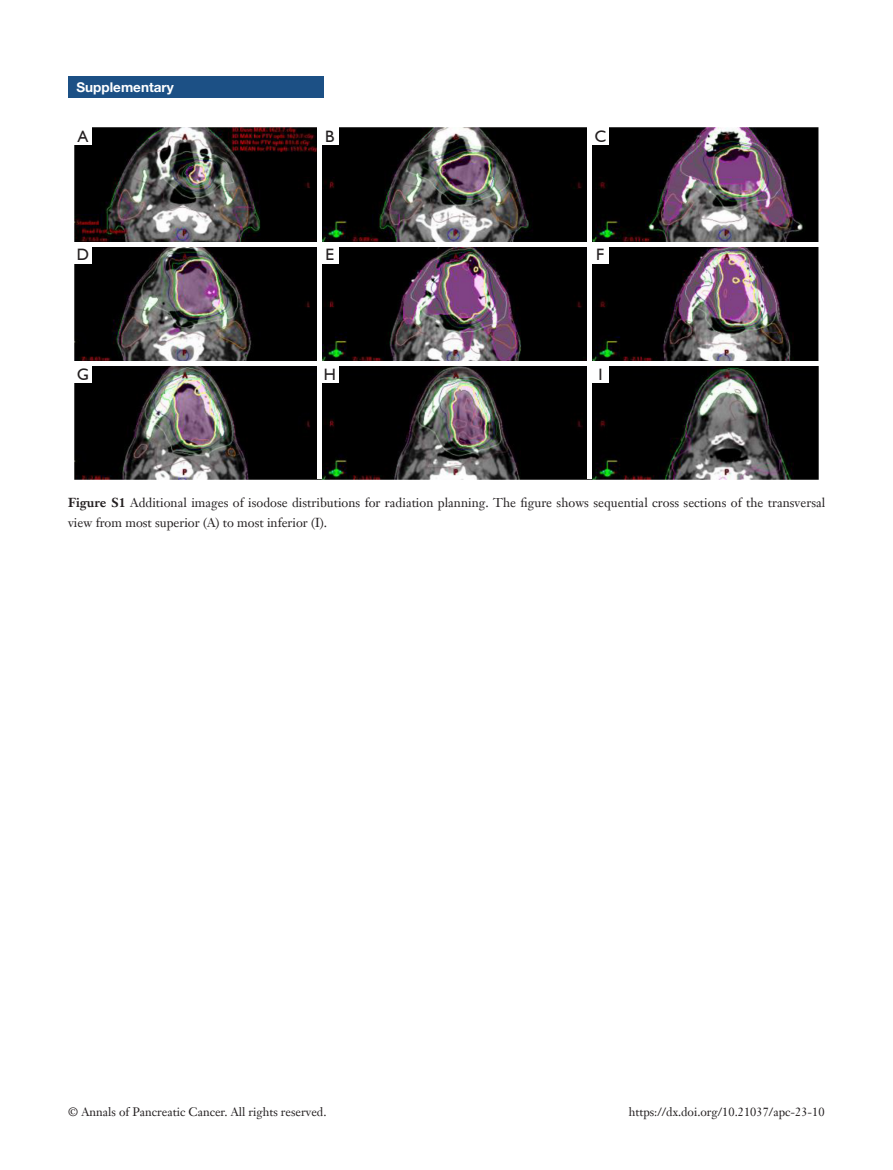
<style>
.page{position:relative;width:893px;height:1170px;background:#fff}
.page>*{position:absolute;margin:0;border:0;box-sizing:border-box;transform-origin:0 0}
.t1{font:16.5px "Humanist 521 BT";color:#231f20}
.A-lanmu{font:700 13.5px "Helvetica Neue LT Pro";color:#fff}
.C-tuzhu{font:12.75px/19.5px "Janson Text LT";color:#231f20}
.t2{font:12px "Janson Text LT";color:#231f20}
.s1{font-weight:700}
</style>
<div class="page">
<div style="left:68px;top:77px;width:255px;height:21px;background:#1c5085"></div>
<img style="left:74px;top:128px;width:745px;height:351px">
<div style="left:74px;top:128px;width:17px;height:17px;background:#fff"></div>
<div style="left:321px;top:128px;width:17px;height:17px;background:#fff"></div>
<div style="left:321px;top:246px;width:17px;height:17px;background:#fff"></div>
<div style="left:321px;top:366px;width:17px;height:17px;background:#fff"></div>
<div style="left:592px;top:128px;width:17px;height:17px;background:#fff"></div>
<div style="left:592px;top:246px;width:17px;height:17px;background:#fff"></div>
<div style="left:592px;top:366px;width:17px;height:17px;background:#fff"></div>
<div style="left:74px;top:246px;width:17px;height:17px;background:#fff"></div>
<div style="left:74px;top:366px;width:17px;height:17px;background:#fff"></div>
<hr style="left:74px;top:242px;width:745px;height:4px;background:#fff">
<div style="left:74px;top:361px;width:745px;height:5px;background:#fff"></div>
<hr style="left:317px;top:128px;width:4px;height:351px;background:#fff">
<hr style="left:588px;top:128px;width:4px;height:351px;background:#fff">
<p class="A-lanmu" style="left:77px;top:79px;width:99px">Supplementary</p>
<p class="t1" style="left:78px;top:126px;width:12px">A</p>
<p class="t1" style="left:325px;top:126px;width:11px">B</p>
<p class="t1" style="left:595px;top:126px;width:13px">C</p>
<p class="t1" style="left:77px;top:244px;width:14px">D</p>
<p class="t1" style="left:325px;top:244px;width:10px">E</p>
<p class="t1" style="left:596px;top:244px;width:10px">F</p>
<p class="t1" style="left:77px;top:364px;width:13px">G</p>
<p class="t1" style="left:324px;top:364px;width:14px">H</p>
<p class="t1" style="left:598px;top:364px;width:6px">I</p>
<p class="C-tuzhu" style="left:68px;top:493px;width:759px"><span class="s1">Figure S1</span> Additional images of isodose distributions for radiation planning. The figure shows sequential cross sections of the transversal view from most superior (A) to most inferior (I).</p>
<p class="t2" style="left:68px;top:1104px;width:260px">© Annals of Pancreatic Cancer. All rights reserved.</p>
<p class="t2" style="left:629px;top:1104px;width:198px">https://dx.doi.org/10.21037/apc-23-10</p>
</div>
